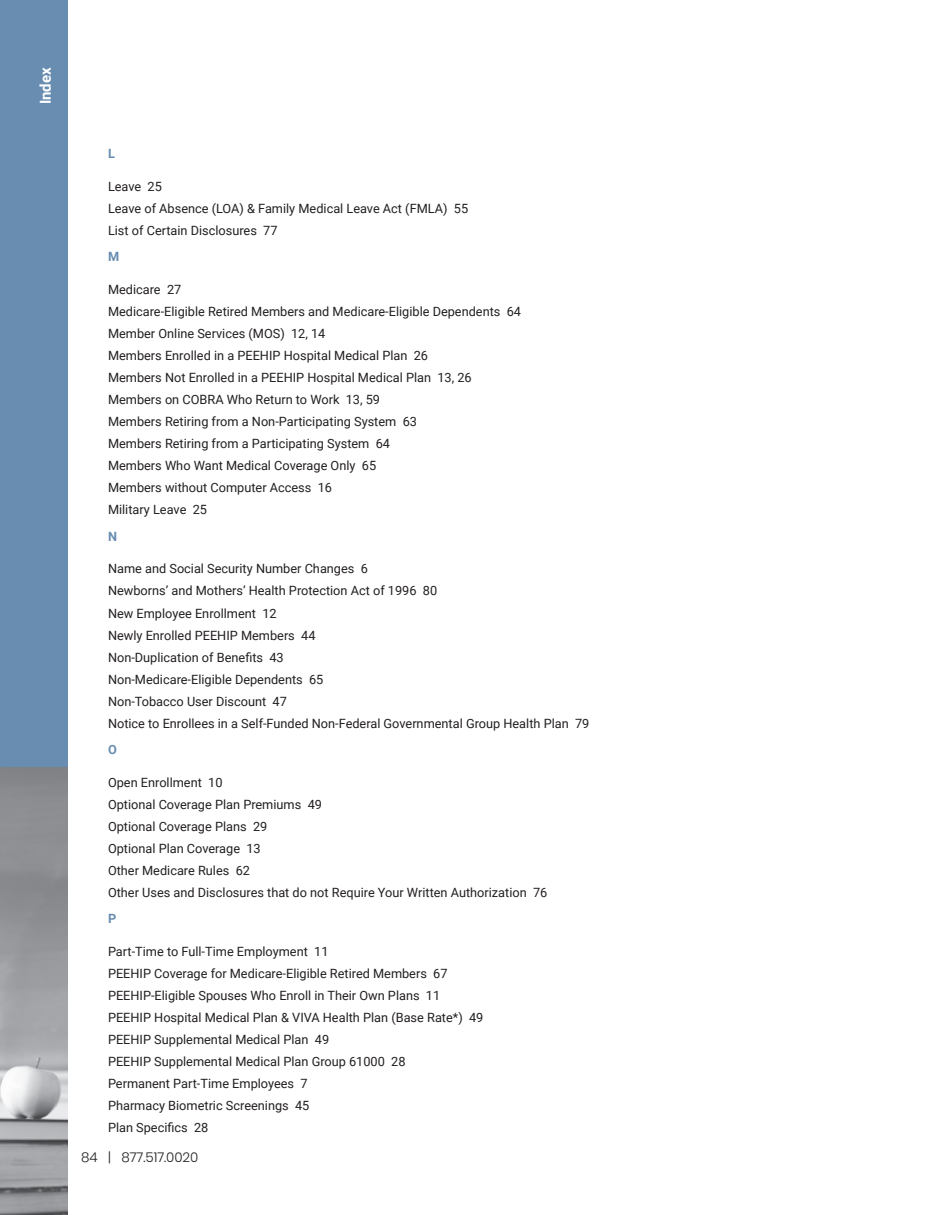
<style>
.page{position:relative;width:945px;height:1215px;background:#fff}
.page>*{position:absolute;margin:0;border:0;box-sizing:border-box;transform-origin:0 0}
.t1{font:700 15px "Roboto";color:#fff}
.t2{font:300 13.5px "Poppins";color:#231f20}
.t3{font:12.75px "Roboto";color:#231f20}
.t4{font:700 12.75px "Roboto";color:#688db1}
</style>
<div class="page">
<div style="left:0;top:0;width:68px;height:767px;background:#688db1"></div>
<img style="left:0;top:767px;width:68px;height:448px">
<p class="t1" style="left:35px;top:104px;width:38px;rotate:-90deg">Index</p>
<p class="t4" style="left:108px;top:145px;width:8px">L</p>
<p class="t3" style="left:108px;top:177px;width:55px">Leave 25</p>
<p class="t3" style="left:108px;top:199px;width:362px">Leave of Absence (LOA) &amp; Family Medical Leave Act (FMLA) 55</p>
<p class="t3" style="left:108px;top:222px;width:171px">List of Certain Disclosures 77</p>
<p class="t4" style="left:108px;top:248px;width:13px">M</p>
<p class="t3" style="left:108px;top:280px;width:75px">Medicare 27</p>
<p class="t3" style="left:108px;top:303px;width:415px">Medicare-Eligible Retired Members and Medicare-Eligible Dependents 64</p>
<p class="t3" style="left:108px;top:325px;width:219px">Member Online Services (MOS) 12, 14</p>
<p class="t3" style="left:108px;top:347px;width:322px">Members Enrolled in a PEEHIP Hospital Medical Plan 26</p>
<p class="t3" style="left:108px;top:369px;width:365px">Members Not Enrolled in a PEEHIP Hospital Medical Plan 13, 26</p>
<p class="t3" style="left:108px;top:391px;width:274px">Members on COBRA Who Return to Work 13, 59</p>
<p class="t3" style="left:108px;top:413px;width:311px">Members Retiring from a Non-Participating System 63</p>
<p class="t3" style="left:108px;top:435px;width:284px">Members Retiring from a Participating System 64</p>
<p class="t3" style="left:108px;top:457px;width:270px">Members Who Want Medical Coverage Only 65</p>
<p class="t3" style="left:108px;top:479px;width:226px">Members without Computer Access 16</p>
<p class="t3" style="left:108px;top:501px;width:101px">Military Leave 25</p>
<p class="t4" style="left:108px;top:527px;width:11px">N</p>
<p class="t3" style="left:108px;top:560px;width:261px">Name and Social Security Number Changes 6</p>
<p class="t3" style="left:108px;top:582px;width:331px">Newborns’ and Mothers’ Health Protection Act of 1996 80</p>
<p class="t3" style="left:108px;top:604px;width:170px">New Employee Enrollment 12</p>
<p class="t3" style="left:108px;top:626px;width:209px">Newly Enrolled PEEHIP Members 44</p>
<p class="t3" style="left:108px;top:648px;width:177px">Non-Duplication of Benefits 43</p>
<p class="t3" style="left:108px;top:670px;width:217px">Non-Medicare-Eligible Dependents 65</p>
<p class="t3" style="left:108px;top:692px;width:180px">Non-Tobacco User Discount 47</p>
<p class="t3" style="left:108px;top:714px;width:483px">Notice to Enrollees in a Self-Funded Non-Federal Governmental Group Health Plan 79</p>
<p class="t4" style="left:108px;top:740px;width:10px">O</p>
<p class="t3" style="left:108px;top:773px;width:116px">Open Enrollment 10</p>
<p class="t3" style="left:108px;top:795px;width:216px">Optional Coverage Plan Premiums 49</p>
<p class="t3" style="left:108px;top:817px;width:161px">Optional Coverage Plans 29</p>
<p class="t3" style="left:108px;top:839px;width:154px">Optional Plan Coverage 13</p>
<p class="t3" style="left:108px;top:861px;width:144px">Other Medicare Rules 62</p>
<p class="t3" style="left:108px;top:883px;width:441px">Other Uses and Disclosures that do not Require Your Written Authorization 76</p>
<p class="t4" style="left:108px;top:910px;width:10px">P</p>
<p class="t3" style="left:108px;top:942px;width:222px">Part-Time to Full-Time Employment 11</p>
<p class="t3" style="left:108px;top:964px;width:341px">PEEHIP Coverage for Medicare-Eligible Retired Members 67</p>
<p class="t3" style="left:108px;top:987px;width:334px">PEEHIP-Eligible Spouses Who Enroll in Their Own Plans 11</p>
<p class="t3" style="left:108px;top:1009px;width:377px">PEEHIP Hospital Medical Plan &amp; VIVA Health Plan (Base Rate*) 49</p>
<p class="t3" style="left:108px;top:1031px;width:223px">PEEHIP Supplemental Medical Plan 49</p>
<p class="t3" style="left:108px;top:1053px;width:299px">PEEHIP Supplemental Medical Plan Group 61000 28</p>
<p class="t3" style="left:108px;top:1075px;width:201px">Permanent Part-Time Employees 7</p>
<p class="t3" style="left:108px;top:1097px;width:203px">Pharmacy Biometric Screenings 45</p>
<p class="t3" style="left:108px;top:1119px;width:102px">Plan Specifics 28</p>
<p class="t2" style="left:81px;top:1149px;width:119px">84 | 877.517.0020</p>
</div>
